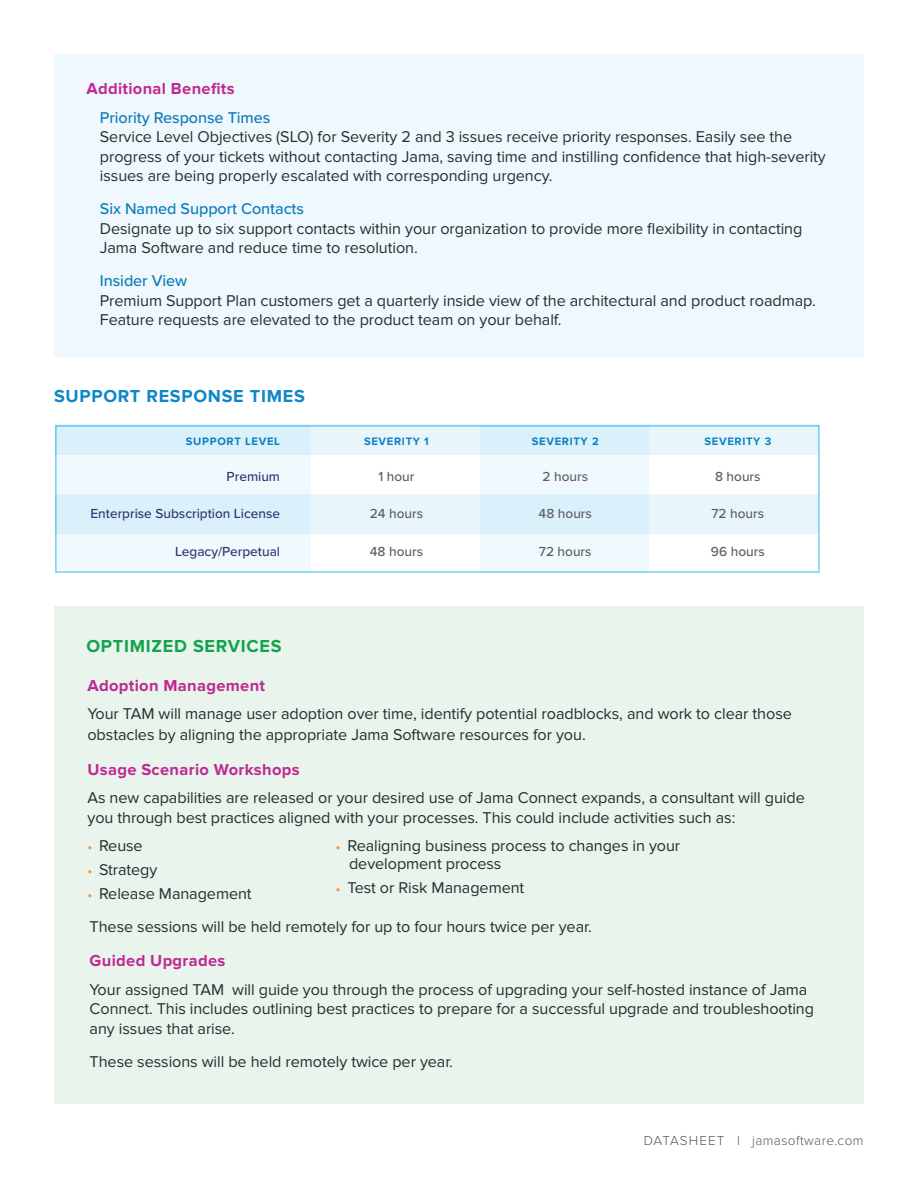
<style>
.page{position:relative;width:918px;height:1188px;background:#fff}
.page>*{position:absolute;margin:0;border:0;box-sizing:border-box;transform-origin:0 0}
.Bullets_Summary_Page{font:700 18px "Proxima Nova";letter-spacing:.04em;color:#0d87c8}
.Bullets_Summary_Page-2{font:700 18px "Proxima Nova";letter-spacing:.04em;color:#13a34c}
.Bullets_Summary_Page-3{font:700 16.5px "Proxima Nova";letter-spacing:.02em;color:#c02992}
.Bullets_Summary_Page-4{font:16.2px/19.5px "Proxima Nova";letter-spacing:-.005em;color:#282d30}
.Bullets_Summary_Page-5{font:500 13.65px "Proxima Nova";color:#5c5f61}
.Bullets_Summary_Page-6{font:500 13.65px "Proxima Nova";color:#313670}
.Bullets_Summary_Page-7{font:300 13.5px "Proxima Nova";letter-spacing:.03em;color:#54575a}
.t1{font:700 11.1px "Proxima Nova";letter-spacing:.06em;color:#0b81c5}
.s1{font-weight:500;color:#0f7bb9}
.s2{font-weight:700;font-size:13.5px;color:#ff9238}
</style>
<div class="page">
<div style="left:54px;top:54px;width:810px;height:302px;background:#eff9fd"></div>
<div style="left:55px;top:425px;width:765px;height:148px;background:#fff;border:2px solid #72d1f6"></div>
<div style="left:55px;top:494px;width:764px;height:40px;background:#e8f6fc"></div>
<div style="left:55px;top:425px;width:764px;height:30px;background:#e8f6fc"></div>
<div style="left:56px;top:426px;width:255px;height:145px;background:linear-gradient(to right,#e5f5fc,#e5f5fc)"></div>
<div style="left:481px;top:426px;width:168px;height:146px;background:linear-gradient(to right,#e6f5fc,#e6f5fc)"></div>
<div style="left:54px;top:606px;width:810px;height:498px;background:#e8f4ec"></div>
<p class="Bullets_Summary_Page-3" style="left:86px;top:79px;width:150px">Additional Benefits</p>
<p class="Bullets_Summary_Page-4" style="left:100px;top:108px;width:728px"><span class="s1">Priority Response Times<br></span>Service Level Objectives (SLO) for Severity 2 and 3 issues receive priority responses. Easily see the progress of your tickets without contacting Jama, saving time and instilling confidence that high-severity issues are being properly escalated with corresponding urgency.</p>
<p class="Bullets_Summary_Page-4" style="left:100px;top:199px;width:704px"><span class="s1">Six Named Support Contacts<br></span>Designate up to six support contacts within your organization to provide more flexibility in contacting<br>Jama Software and reduce time to resolution.</p>
<p class="Bullets_Summary_Page-4" style="left:100px;top:271px;width:718px"><span class="s1">Insider View<br></span>Premium Support Plan customers get a quarterly inside view of the architectural and product roadmap.<br>Feature requests are elevated to the product team on your behalf.</p>
<p class="Bullets_Summary_Page" style="left:54px;top:386px;width:252px">SUPPORT RESPONSE TIMES</p>
<h1 class="t1" style="left:186px;top:435px;width:96px">SUPPORT LEVEL</h1>
<h1 class="t1" style="left:364px;top:435px;width:66px">SEVERITY 1</h1>
<h1 class="t1" style="left:532px;top:435px;width:68px">SEVERITY 2</h1>
<h1 class="t1" style="left:704px;top:435px;width:68px">SEVERITY 3</h1>
<p class="Bullets_Summary_Page-6" style="left:227px;top:466px;width:55px">Premium</p>
<p class="Bullets_Summary_Page-6" style="left:90px;top:504px;width:191px">Enterprise Subscription License</p>
<p class="Bullets_Summary_Page-6" style="left:175px;top:542px;width:107px">Legacy/Perpetual</p>
<p class="Bullets_Summary_Page-5" style="left:378px;top:466px;width:38px">1 hour</p>
<p class="Bullets_Summary_Page-5" style="left:370px;top:504px;width:55px">24 hours</p>
<p class="Bullets_Summary_Page-5" style="left:370px;top:542px;width:55px">48 hours</p>
<p class="Bullets_Summary_Page-5" style="left:543px;top:466px;width:47px">2 hours</p>
<p class="Bullets_Summary_Page-5" style="left:539px;top:504px;width:55px">48 hours</p>
<p class="Bullets_Summary_Page-5" style="left:539px;top:542px;width:54px">72 hours</p>
<p class="Bullets_Summary_Page-5" style="left:715px;top:466px;width:47px">8 hours</p>
<p class="Bullets_Summary_Page-5" style="left:712px;top:504px;width:54px">72 hours</p>
<p class="Bullets_Summary_Page-5" style="left:711px;top:542px;width:55px">96 hours</p>
<p class="Bullets_Summary_Page-2" style="left:86px;top:636px;width:197px">OPTIMIZED SERVICES</p>
<p class="Bullets_Summary_Page-3" style="left:87px;top:676px;width:179px">Adoption Management</p>
<p class="Bullets_Summary_Page-4" style="left:87px;top:704px;width:706px;line-height:21px">Your TAM will manage user adoption over time, identify potential roadblocks, and work to clear those obstacles by aligning the appropriate Jama Software resources for you.</p>
<p class="Bullets_Summary_Page-3" style="left:87px;top:760px;width:214px">Usage Scenario Workshops</p>
<p class="Bullets_Summary_Page-4" style="left:87px;top:788px;width:719px">As new capabilities are released or your desired use of Jama Connect expands, a consultant will guide you through best practices aligned with your processes. This could include activities such as:</p>
<p class="Bullets_Summary_Page-4" style="left:87px;top:836px;width:57px"><span class="s2">•</span> Reuse</p>
<p class="Bullets_Summary_Page-4" style="left:87px;top:860px;width:71px"><span class="s2">•</span> Strategy</p>
<p class="Bullets_Summary_Page-4" style="left:87px;top:884px;width:166px"><span class="s2">•</span> Release Management</p>
<p class="Bullets_Summary_Page-4" style="left:349px;top:837px;width:333px;line-height:18px;text-indent:-13px"><span class="s2">•</span> Realigning business process to changes in your development process</p>
<p class="Bullets_Summary_Page-4" style="left:336px;top:878px;width:190px"><span class="s2">•</span> Test or Risk Management</p>
<p class="Bullets_Summary_Page-4" style="left:90px;top:917px;width:504px">These sessions will be held remotely for up to four hours twice per year.</p>
<p class="Bullets_Summary_Page-3" style="left:90px;top:951px;width:137px">Guided Upgrades</p>
<p class="Bullets_Summary_Page-4" style="left:90px;top:980px;width:726px">Your assigned TAM will guide you through the process of upgrading your self-hosted instance of Jama<br>Connect. This includes outlining best practices to prepare for a successful upgrade and troubleshooting any issues that arise.</p>
<p class="Bullets_Summary_Page-4" style="left:90px;top:1052px;width:365px">These sessions will be held remotely twice per year.</p>
<p class="Bullets_Summary_Page-7" style="left:644px;top:1132px;width:221px">DATASHEET l jamasoftware.com</p>
</div>
